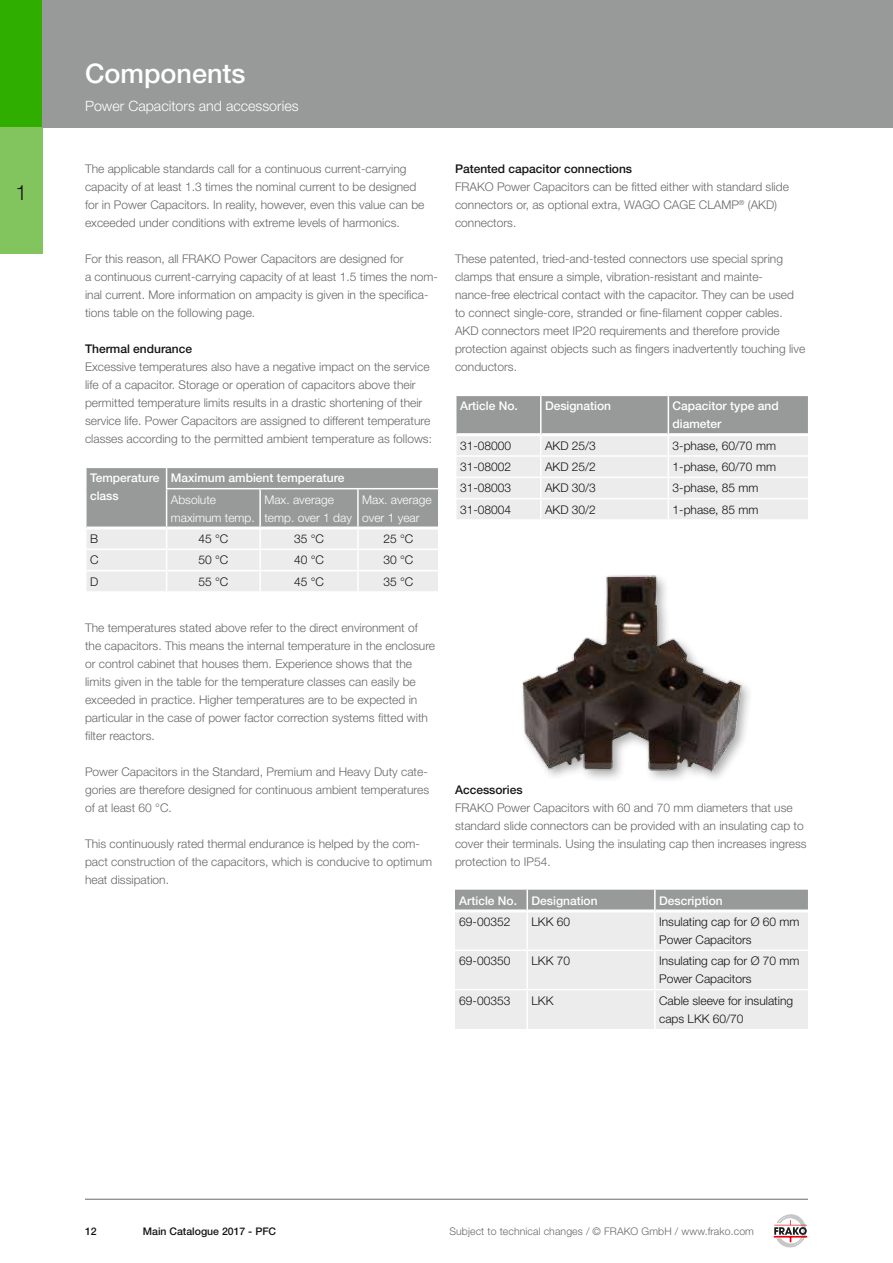
<style>
.page{position:relative;width:893px;height:1263px;background:#fff}
.page>*{position:absolute;margin:0;border:0;box-sizing:border-box;transform-origin:0 0}
.t1{font:500 27px "Helvetica Neue LT Std";color:#fff}
.t2{font:300 21px "Helvetica Neue LT Std";color:#141415}
.t3{font:300 14.25px "Helvetica Neue LT Std";color:#fff}
.t4{font:300 12px/18px "Helvetica Neue LT Std";color:#686867}
.t5{font:300 12px/18px "Helvetica Neue LT Std";color:#141415}
.t6{font:500 12px/18px "Helvetica Neue LT Std";color:#fff}
.t7{font:300 12px/18px "Helvetica Neue LT Std";color:#fff}
.t8{font:500 12px "Helvetica Neue LT Std";color:#141415}
.t9{font:300 10.5px "Helvetica Neue LT Std";letter-spacing:.01em;color:#686867}
.t10{font:500 10.5px "Helvetica Neue LT Std";color:#141415}
</style>
<div class="page">
<div style="left:0;top:0;width:43px;height:128px;background:#2fae00"></div>
<div style="left:0;top:128px;width:43px;height:126px;background:#82c45d"></div>
<div style="left:519px;top:572px;width:234px;height:211px;background:#141415;opacity:.35"></div>
<img style="left:519px;top:572px;width:229px;height:203px">
<div style="left:43px;top:0;width:850px;height:128px;background:#989999"></div>
<hr style="left:85px;top:1199px;width:723px;height:1px;background:#686867">
<svg style="left:774px;top:1214px;width:34px;height:34px"></svg>
<svg style="left:86px;top:467px;width:353px;height:124px;background:#c7c7c7"></svg>
<svg style="left:456px;top:395px;width:352px;height:124px;background:#d4d5d5"></svg>
<svg style="left:455px;top:890px;width:353px;height:139px;background:#e0e0e0"></svg>
<hr style="left:455px;top:909px;width:71px;height:3px;background:#fff">
<hr style="left:528px;top:909px;width:126px;height:3px;background:#fff">
<hr style="left:656px;top:909px;width:152px;height:3px;background:#fff">
<hr style="left:526px;top:911px;width:2px;height:38px;background:#fff">
<hr style="left:654px;top:911px;width:2px;height:38px;background:#fff">
<hr style="left:455px;top:949px;width:72px;height:2px;background:#fff">
<hr style="left:527px;top:949px;width:128px;height:2px;background:#fff">
<hr style="left:526px;top:951px;width:2px;height:38px;background:#fff">
<hr style="left:655px;top:949px;width:153px;height:2px;background:#fff">
<hr style="left:654px;top:951px;width:2px;height:38px;background:#fff">
<hr style="left:455px;top:989px;width:72px;height:1px;background:#fff">
<hr style="left:527px;top:989px;width:128px;height:1px;background:#fff">
<hr style="left:526px;top:990px;width:2px;height:39px;background:#fff">
<hr style="left:655px;top:989px;width:153px;height:1px;background:#fff">
<hr style="left:654px;top:990px;width:2px;height:39px;background:#fff">
<hr style="left:526px;top:890px;width:2px;height:21px;background:#fff">
<hr style="left:654px;top:890px;width:2px;height:21px;background:#fff">
<h2 class="t2" style="left:15px;top:179px;width:13px">1</h2>
<h1 class="t1" style="left:85px;top:57px;width:162px">Components</h1>
<p class="t3" style="left:85px;top:97px;width:215px">Power Capacitors and accessories</p>
<p class="t4" style="left:85px;top:159px;width:341px">The applicable standards call for a continuous current-carrying capacity of at least 1.3 times the nominal current to be designed for in Power Capacitors. In reality, however, even this value can be exceeded under conditions with extreme levels of harmonics.</p>
<p class="t4" style="left:85px;top:249px;width:354px">For this reason, all FRAKO Power Capacitors are designed for<br>a continuous current-carrying capacity of at least 1.5 times the nom&shy;inal current. More information on ampacity is given in the specifica&shy;tions table on the following page.</p>
<p class="t8" style="left:85px;top:341px;width:109px">Thermal endurance</p>
<p class="t4" style="left:85px;top:357px;width:348px">Excessive temperatures also have a negative impact on the service life of a capacitor. Storage or operation of capacitors above their permitted temperature limits results in a drastic shortening of their service life. Power Capacitors are assigned to different temperature classes according to the permitted ambient temperature as follows:</p>
<p class="t6" style="left:90px;top:469px;width:71px">Temperature class</p>
<p class="t6" style="left:171px;top:469px;width:175px">Maximum ambient temperature</p>
<p class="t7" style="left:171px;top:490px;width:85px">Absolute maximum temp.</p>
<p class="t7" style="left:264px;top:490px;width:89px">Max. average temp. over 1 day</p>
<p class="t7" style="left:362px;top:490px;width:71px">Max. average over 1 year</p>
<p class="t5" style="left:90px;top:529px;width:10px">B</p>
<p class="t5" style="left:198px;top:529px;width:31px">45 °C</p>
<p class="t5" style="left:294px;top:529px;width:31px">35 °C</p>
<p class="t5" style="left:383px;top:529px;width:31px">25 °C</p>
<p class="t5" style="left:90px;top:551px;width:10px">C</p>
<p class="t5" style="left:198px;top:551px;width:31px">50 °C</p>
<p class="t5" style="left:294px;top:551px;width:31px">40 °C</p>
<p class="t5" style="left:383px;top:551px;width:31px">30 °C</p>
<p class="t5" style="left:90px;top:572px;width:10px">D</p>
<p class="t5" style="left:198px;top:572px;width:31px">55 °C</p>
<p class="t5" style="left:294px;top:572px;width:31px">45 °C</p>
<p class="t5" style="left:383px;top:572px;width:31px">35 °C</p>
<p class="t4" style="left:85px;top:618px;width:352px">The temperatures stated above refer to the direct environment of the capacitors. This means the internal temperature in the enclosure or control cabinet that houses them. Experience shows that the limits given in the table for the temperature classes can easily be exceeded in practice. Higher temperatures are to be expected in particular in the case of power factor correction systems fitted with filter reactors.</p>
<p class="t4" style="left:85px;top:762px;width:346px;text-align:justify">Power Capacitors in the Standard, Premium and Heavy Duty cate&shy;gories are therefore designed for continuous ambient temperatures of at least 60 °C.</p>
<p class="t4" style="left:85px;top:834px;width:349px">This continuously rated thermal endurance is helped by the com&shy;pact construction of the capacitors, which is conducive to optimum heat dissipation.</p>
<p class="t8" style="left:455px;top:161px;width:179px">Patented capacitor connections</p>
<p class="t4" style="left:455px;top:177px;width:335px">FRAKO Power Capacitors can be fitted either with standard slide connectors or, as optional extra, WAGO CAGE CLAMP<sup>®</sup> (AKD) connectors.</p>
<p class="t4" style="left:455px;top:249px;width:352px">These patented, tried-and-tested connectors use special spring clamps that ensure a simple, vibration-resistant and mainte&shy;nance-free electrical contact with the capacitor. They can be used to connect single-core, stranded or fine-filament copper cables.<br>AKD connectors meet IP20 requirements and therefore provide protection against objects such as fingers inadvertently touching live conductors.</p>
<p class="t6" style="left:460px;top:397px;width:59px">Article No.</p>
<p class="t6" style="left:545px;top:397px;width:68px">Designation</p>
<p class="t6" style="left:673px;top:397px;width:108px">Capacitor type and diameter</p>
<p class="t5" style="left:460px;top:436px;width:53px">31-08000</p>
<p class="t5" style="left:545px;top:436px;width:52px">AKD 25/3</p>
<p class="t5" style="left:673px;top:436px;width:105px">3-phase, 60/70 mm</p>
<p class="t5" style="left:460px;top:457px;width:53px">31-08002</p>
<p class="t5" style="left:545px;top:457px;width:52px">AKD 25/2</p>
<p class="t5" style="left:673px;top:457px;width:105px">1-phase, 60/70 mm</p>
<p class="t5" style="left:460px;top:479px;width:53px">31-08003</p>
<p class="t5" style="left:545px;top:479px;width:52px">AKD 30/3</p>
<p class="t5" style="left:673px;top:479px;width:88px">3-phase, 85 mm</p>
<p class="t5" style="left:460px;top:500px;width:53px">31-08004</p>
<p class="t5" style="left:545px;top:500px;width:52px">AKD 30/2</p>
<p class="t5" style="left:673px;top:500px;width:88px">1-phase, 85 mm</p>
<p class="t8" style="left:455px;top:782px;width:69px">Accessories</p>
<p class="t4" style="left:455px;top:798px;width:353px">FRAKO Power Capacitors with 60 and 70 mm diameters that use standard slide connectors can be provided with an insulating cap to cover their terminals. Using the insulating cap then increases ingress protection to IP54.</p>
<p class="t6" style="left:459px;top:891px;width:140px">Article No. Designation</p>
<p class="t6" style="left:659px;top:891px;width:65px">Description</p>
<p class="t5" style="left:459px;top:912px;width:53px">69-00352</p>
<p class="t5" style="left:532px;top:912px;width:40px">LKK 60</p>
<p class="t5" style="left:659px;top:912px;width:142px">Insulating cap for Ø 60 mm<br>Power Capacitors</p>
<p class="t5" style="left:459px;top:952px;width:53px">69-00350</p>
<p class="t5" style="left:532px;top:952px;width:40px">LKK 70</p>
<p class="t5" style="left:659px;top:952px;width:142px">Insulating cap for Ø 70 mm<br>Power Capacitors</p>
<p class="t5" style="left:459px;top:991px;width:53px">69-00353</p>
<p class="t5" style="left:532px;top:991px;width:23px">LKK</p>
<p class="t5" style="left:659px;top:991px;width:136px">Cable sleeve for insulating caps LKK 60/70</p>
<p class="t10" style="left:85px;top:1225px;width:13px">12</p>
<p class="t10" style="left:143px;top:1225px;width:135px">Main Catalogue 2017 - PFC</p>
<p class="t9" style="left:449px;top:1224px;width:306px">Subject to technical changes / © FRAKO GmbH / www.frako.com</p>
</div>
